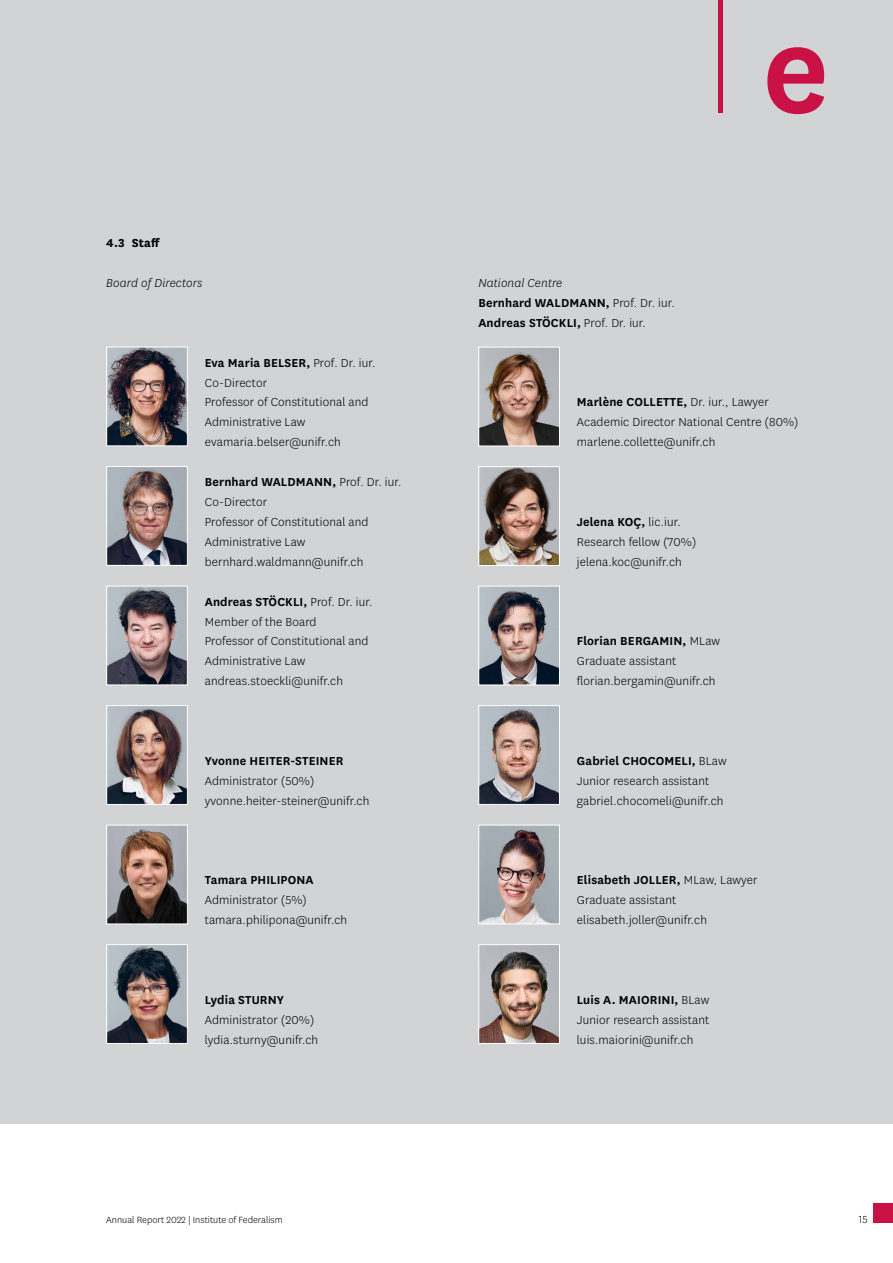
<style>
.page{position:relative;width:893px;height:1263px;background:#fff}
.page>*{position:absolute;margin:0;border:0;box-sizing:border-box;transform-origin:0 0}
.t1{font:600 138px "National Uni Fr";color:#c91146}
.t2{font:300 13.5px/20px "National Uni Fr";letter-spacing:.01em;color:#000}
.t3{font:600 13.5px/20px "National Uni Fr";letter-spacing:.01em;color:#000}
.t4{font:italic 300 13.5px "National Uni Fr";letter-spacing:.01em;color:#000}
.t5{font:700 13.5px "National Uni Fr";color:#000}
.t6{font:300 12px "National Uni Fr";color:#000}
.t7{font:300 10.5px "National Uni Fr";color:#000}
.s1{font-weight:600}
.s2{font-weight:300;font-style:italic}
.s3{font-weight:300}
</style>
<div class="page">
<div style="left:873px;top:1203px;width:20px;height:20px;background:#c91146"></div>
<div style="left:0;top:0;width:893px;height:1123px;background:#d1d3d4"></div>
<img style="left:106px;top:346px;width:82px;height:101px">
<img style="left:106px;top:466px;width:82px;height:100px">
<img style="left:106px;top:705px;width:82px;height:100px">
<svg style="left:106px;top:824px;width:82px;height:101px;background:#877772"></svg>
<img style="left:106px;top:944px;width:82px;height:100px">
<img style="left:478px;top:944px;width:82px;height:100px">
<svg style="left:106px;top:585px;width:82px;height:101px;background:#867e84"></svg>
<img style="left:478px;top:466px;width:82px;height:100px">
<img style="left:478px;top:346px;width:82px;height:101px">
<img style="left:478px;top:585px;width:82px;height:101px">
<img style="left:478px;top:705px;width:82px;height:100px">
<img style="left:478px;top:824px;width:82px;height:101px">
<hr style="left:719px;top:0;width:4px;height:113px;background:#c91146">
<p class="t5" style="left:106px;top:233px;width:55px">4.3 Staff</p>
<p class="t4" style="left:106px;top:275px;width:98px">Board of Directors</p>
<p class="t2" style="left:205px;top:352px;width:172px"><span class="s1">Eva Maria BELSER,</span> Prof. Dr. iur.<br>Co-Director<br>Professor of Constitutional and<br>Administrative Law evamaria.belser@unifr.ch</p>
<p class="t2" style="left:205px;top:472px;width:198px"><span class="s1">Bernhard WALDMANN,</span> Prof. Dr. iur.<br>Co-Director<br>Professor of Constitutional and<br>Administrative Law bernhard.waldmann@unifr.ch</p>
<p class="t2" style="left:205px;top:591px;width:169px"><span class="s1">Andreas STÖCKLI,</span> Prof. Dr. iur.<br>Member of the Board<br>Professor of Constitutional and<br>Administrative Law andreas.stoeckli@unifr.ch</p>
<p class="t3" style="left:205px;top:750px;width:140px">Yvonne HEITER-STEINER</p>
<p class="t2" style="left:205px;top:770px;width:166px">Administrator (50%) yvonne.heiter-steiner@unifr.ch</p>
<p class="t3" style="left:205px;top:869px;width:110px">Tamara PHILIPONA</p>
<p class="t2" style="left:205px;top:890px;width:144px">Administrator (5%) tamara.philipona@unifr.ch</p>
<p class="t3" style="left:205px;top:989px;width:81px">Lydia STURNY</p>
<p class="t2" style="left:205px;top:1009px;width:115px">Administrator (20%) lydia.sturny@unifr.ch</p>
<p class="t7" style="left:106px;top:1213px;width:178px">Annual Report 2022 | Institute of Federalism</p>
<p class="t3" style="left:478px;top:272px;width:198px"><span class="s2">National Centre<br></span>Bernhard WALDMANN, <span class="s3">Prof. Dr. iur.<br></span>Andreas STÖCKLI, <span class="s3">Prof. Dr. iur.</span></p>
<h1 class="t1" style="left:762px;top:-25px;width:68px">e</h1>
<p class="t2" style="left:577px;top:392px;width:223px"><span class="s1">Marlène COLLETTE,</span> Dr. iur., Lawyer<br>Academic Director National Centre (80%) marlene.collette@unifr.ch</p>
<p class="t2" style="left:577px;top:511px;width:121px"><span class="s1">Jelena KOÇ,</span> lic.iur.<br>Research fellow (70%) jelena.koc@unifr.ch</p>
<p class="t2" style="left:577px;top:631px;width:145px"><span class="s1">Florian BERGAMIN,</span> MLaw<br>Graduate assistant florian.bergamin@unifr.ch</p>
<p class="t2" style="left:577px;top:750px;width:151px"><span class="s1">Gabriel CHOCOMELI,</span> BLaw<br>Junior research assistant gabriel.chocomeli@unifr.ch</p>
<p class="t2" style="left:577px;top:870px;width:182px"><span class="s1">Elisabeth JOLLER,</span> MLaw, Lawyer<br>Graduate assistant elisabeth.joller@unifr.ch</p>
<p class="t2" style="left:577px;top:989px;width:134px;text-align:justify"><span class="s1">Luis A. MAIORINI,</span> BLaw Junior research assistant luis.maiorini@unifr.ch</p>
<p class="t6" style="left:859px;top:1212px;width:10px">15</p>
</div>
